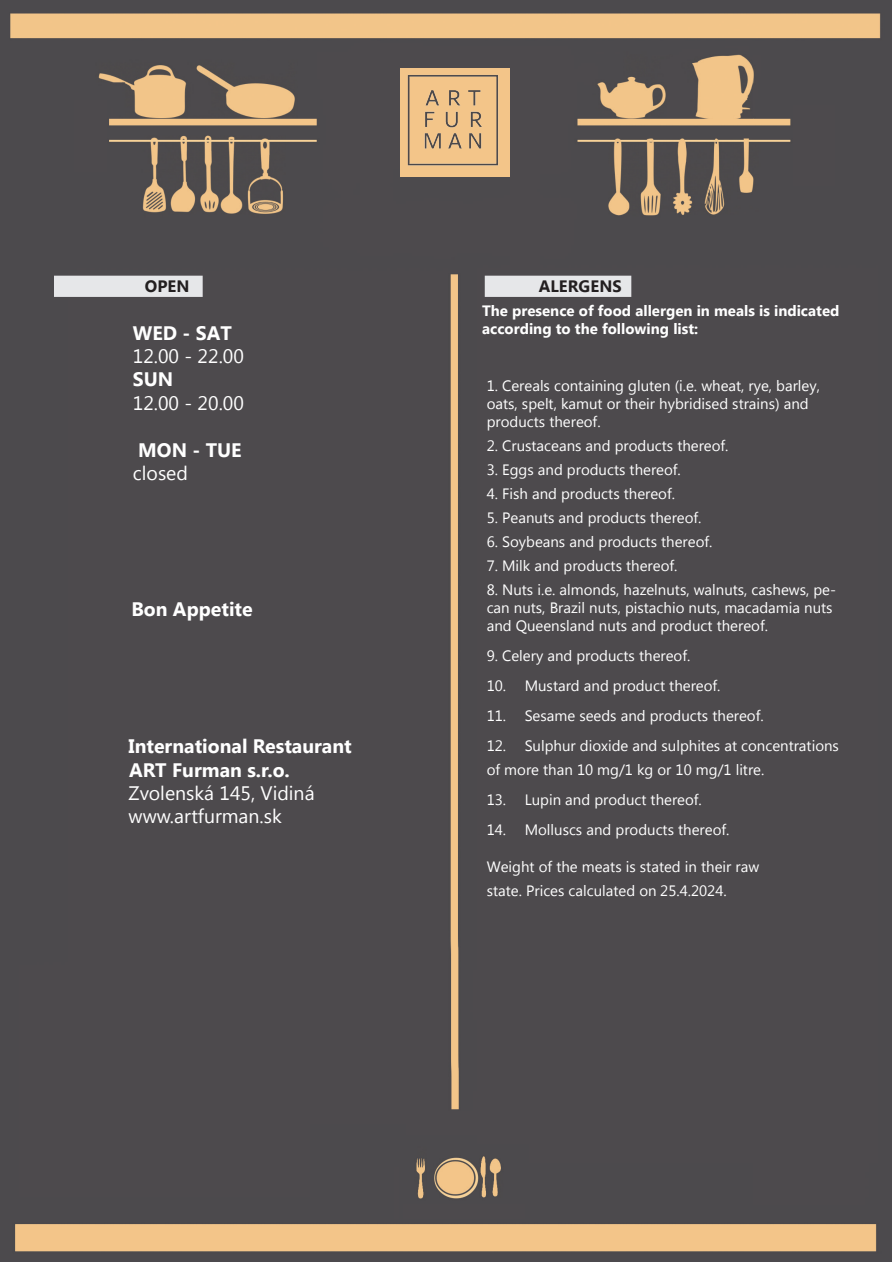
<style>
.page{position:relative;width:893px;height:1263px;background:#fff}
.page>*{position:absolute;margin:0;border:0;box-sizing:border-box;transform-origin:0 0}
.t1{font:19.5px/23.4px "Segoe UI";color:#fff}
.t2{font:700 19.5px/23.4px "Segoe UI";color:#fff}
.Paragraph_Style_16{font:700 16.5px "Segoe UI";letter-spacing:.005em;color:#231f20}
.t3{font:15px/18px "Segoe UI";color:#fff}
.t4{font:700 15px/18px "Segoe UI";color:#fff}
.s1{font-weight:700}
.s2{font-weight:400}
</style>
<div class="page">
<div style="left:0;top:0;width:892px;height:1262px;background:#4d4a4d"></div>
<div style="left:400px;top:68px;width:109px;height:108px;background:#f3c589"></div>
<img style="left:407px;top:75px;width:92px;height:91px">
<div style="left:54px;top:276px;width:149px;height:21px;background:#e6e7e9"></div>
<div style="left:485px;top:276px;width:146px;height:21px;background:#e6e7e9"></div>
<p class="Paragraph_Style_16" style="left:145px;top:275px;width:46px">OPEN</p>
<p class="t1" style="left:133px;top:320px;width:113px"><span class="s1">WED - SAT<br></span>12.00 - 22.00<br><span class="s1">SUN<br></span>12.00 - 20.00</p>
<p class="t2" style="left:133px;top:437px;width:110px">MON - TUE <span class="s2">closed</span></p>
<p class="t2" style="left:131px;top:596px;width:123px">Bon Appetite</p>
<p class="t2" style="left:129px;top:733px;width:225px">International Restaurant</p>
<p class="t2" style="left:129px;top:757px;width:162px">ART Furman s.r.o.</p>
<p class="t1" style="left:129px;top:780px;width:188px">Zvolenská 145, Vidiná</p>
<p class="t1" style="left:129px;top:804px;width:155px">www.artfurman.sk</p>
<p class="Paragraph_Style_16" style="left:539px;top:274px;width:84px">ALERGENS</p>
<p class="t4" style="left:482px;top:301px;width:359px">The presence of food allergen in meals is indicated according to the following list:</p>
<p class="t3" style="left:487px;top:376px;width:335px">1. Cereals containing gluten (i.e. wheat, rye, barley, oats, spelt, kamut or their hybridised strains) and products thereof.</p>
<p class="t3" style="left:487px;top:436px;width:243px">2. Crustaceans and products thereof.</p>
<p class="t3" style="left:487px;top:460px;width:196px">3. Eggs and products thereof.</p>
<p class="t3" style="left:487px;top:484px;width:190px">4. Fish and products thereof.</p>
<p class="t3" style="left:487px;top:508px;width:216px">5. Peanuts and products thereof.</p>
<p class="t3" style="left:487px;top:532px;width:227px">6. Soybeans and products thereof.</p>
<p class="t3" style="left:487px;top:556px;width:192px">7. Milk and products thereof.</p>
<p class="t3" style="left:487px;top:580px;width:351px">8. Nuts i.e. almonds, hazelnuts, walnuts, cashews, pe&shy;can nuts, Brazil nuts, pistachio nuts, macadamia nuts and Queensland nuts and product thereof.</p>
<p class="t3" style="left:487px;top:646px;width:205px">9. Celery and products thereof.</p>
<p class="t3" style="left:487px;top:676px;width:235px">10. Mustard and product thereof.</p>
<p class="t3" style="left:487px;top:706px;width:278px">11. Sesame seeds and products thereof.</p>
<p class="t3" style="left:487px;top:733px;width:354px;line-height:24px">12. Sulphur dioxide and sulphites at concentrations of more than 10 mg/1 kg or 10 mg/1 litre.</p>
<p class="t3" style="left:487px;top:790px;width:217px">13. Lupin and product thereof.</p>
<p class="t3" style="left:487px;top:820px;width:244px">14. Molluscs and products thereof.</p>
<p class="t3" style="left:487px;top:854px;width:274px;line-height:24px">Weight of the meats is stated in their raw state. Prices calculated on 25.4.2024.</p>
</div>
